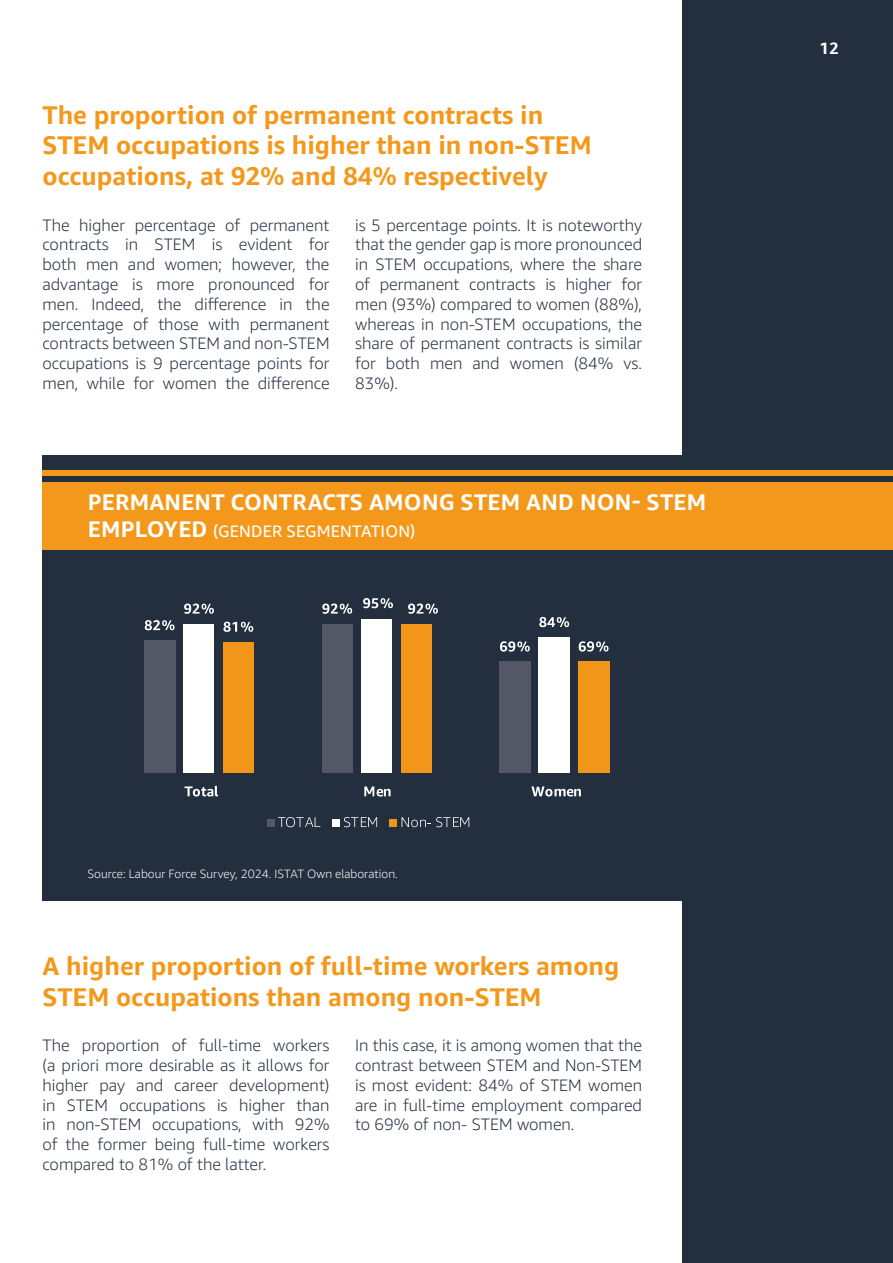
<style>
.page{position:relative;width:893px;height:1263px;background:#fff}
.page>*{position:absolute;margin:0;border:0;box-sizing:border-box;transform-origin:0 0}
.t1{font:700 25.5px/30.6px "Amazon Ember";color:#f4981b}
.t2{font:700 22.5px "Amazon Ember";letter-spacing:.01em;color:#fff}
.t3{font:300 16.5px/19.8px "Amazon Ember";color:#232f3e;text-align:justify}
.t4{font:16.5px "Amazon Ember";letter-spacing:.01em;color:#fff}
.t5{font:700 16.5px "Amazon Ember Display";color:#fff}
.t6{font:300 12px "Amazon Ember";color:#fff}
.s1{font-weight:700;font-size:22.5px}
</style>
<div class="page">
<div style="left:682px;top:0;width:211px;height:1263px;background:#232f3e"></div>
<div style="left:43px;top:455px;width:850px;height:445px;background:#232f3e"></div>
<div style="left:43px;top:482px;width:850px;height:68px;background:#f4981b"></div>
<div style="left:43px;top:470px;width:850px;height:6px;background:#f4981b"></div>
<div style="left:499px;top:662px;width:32px;height:111px;background:#545766"></div>
<div style="left:144px;top:640px;width:31px;height:133px;background:#545766"></div>
<div style="left:322px;top:624px;width:31px;height:149px;background:#545766"></div>
<div style="left:538px;top:637px;width:32px;height:136px;background:#fff"></div>
<div style="left:183px;top:624px;width:31px;height:149px;background:#fff"></div>
<div style="left:361px;top:619px;width:31px;height:154px;background:#fff"></div>
<div style="left:578px;top:662px;width:31px;height:111px;background:#f2961a"></div>
<div style="left:223px;top:642px;width:30px;height:131px;background:#f2961a"></div>
<div style="left:401px;top:624px;width:30px;height:149px;background:#f2961a"></div>
<svg style="left:145px;top:620px;width:30px;height:10px"></svg>
<svg style="left:322px;top:603px;width:30px;height:11px"></svg>
<svg style="left:500px;top:641px;width:30px;height:11px"></svg>
<svg style="left:184px;top:603px;width:30px;height:11px"></svg>
<svg style="left:363px;top:598px;width:30px;height:10px"></svg>
<svg style="left:539px;top:617px;width:30px;height:10px"></svg>
<svg style="left:223px;top:622px;width:30px;height:10px"></svg>
<svg style="left:408px;top:603px;width:30px;height:11px"></svg>
<svg style="left:579px;top:641px;width:29px;height:11px"></svg>
<svg style="left:185px;top:786px;width:33px;height:10px"></svg>
<svg style="left:364px;top:786px;width:27px;height:10px"></svg>
<svg style="left:531px;top:786px;width:50px;height:10px"></svg>
<div style="left:267px;top:819px;width:8px;height:8px;background:#545766"></div>
<svg style="left:278px;top:817px;width:42px;height:10px"></svg>
<div style="left:332px;top:819px;width:8px;height:8px;background:#fff"></div>
<svg style="left:344px;top:817px;width:33px;height:10px"></svg>
<div style="left:389px;top:819px;width:8px;height:8px;background:#f2961a"></div>
<svg style="left:402px;top:817px;width:67px;height:10px"></svg>
<p class="t1" style="left:43px;top:100px;width:551px">The proportion of permanent contracts in<br>STEM occupations is higher than in non-STEM occupations, at 92% and 84% respectively</p>
<p class="t3" style="left:43px;top:215px;width:289px">The higher percentage of permanent contracts in STEM is evident for both men and women; however, the advantage is more pronounced for men. Indeed, the difference in the percentage of those with permanent contracts between STEM and non-STEM occupations is 9 percentage points for men, while for women the difference</p>
<p class="t3" style="left:355px;top:215px;width:289px">is 5 percentage points. It is noteworthy that the gender gap is more pronounced in STEM occupations, where the share of permanent contracts is higher for men (93%) compared to women (88%), whereas in non-STEM occupations, the share of permanent contracts is similar for both men and women (84% vs.<br>83%).</p>
<p class="t2" style="left:88px;top:488px;width:620px">PERMANENT CONTRACTS AMONG STEM AND NON- STEM</p>
<p class="t4" style="left:88px;top:521px;width:329px"><span class="s1">EMPLOYED</span> (GENDER SEGMENTATION)</p>
<p class="t5" style="left:820px;top:38px;width:21px">12</p>
<p class="t6" style="left:88px;top:866px;width:312px">Source: Labour Force Survey, 2024. ISTAT Own elaboration.</p>
<p class="t1" style="left:43px;top:951px;width:578px">A higher proportion of full-time workers among<br>STEM occupations than among non-STEM</p>
<p class="t3" style="left:43px;top:1036px;width:289px">The proportion of full-time workers (a priori more desirable as it allows for higher pay and career development) in STEM occupations is higher than in non-STEM occupations, with 92% of the former being full-time workers compared to 81% of the latter.</p>
<p class="t3" style="left:355px;top:1036px;width:289px">In this case, it is among women that the contrast between STEM and Non-STEM is most evident: 84% of STEM women are in full-time employment compared to 69% of non- STEM women.</p>
</div>
